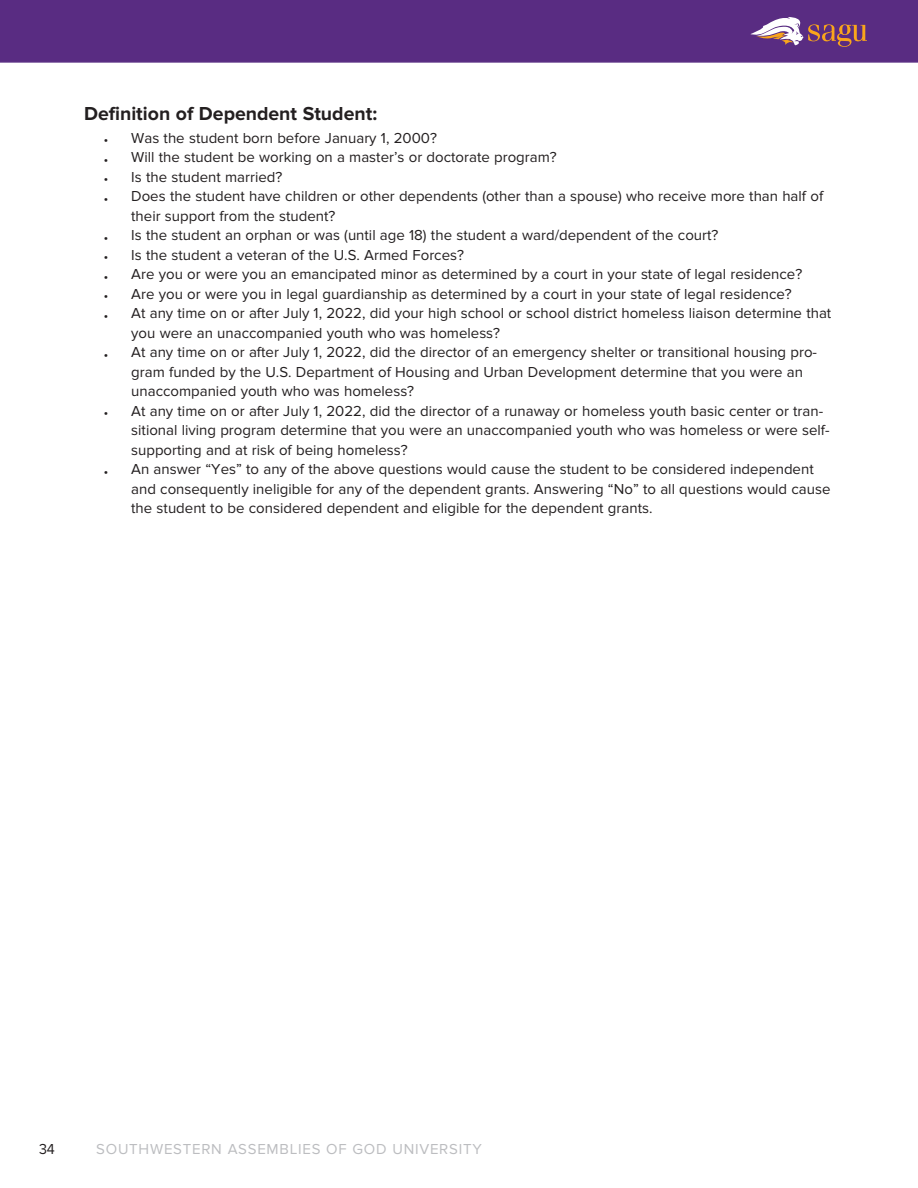
<style>
.page{position:relative;width:918px;height:1188px;background:#fff}
.page>*{position:absolute;margin:0;border:0;box-sizing:border-box;transform-origin:0 0}
.New_Style_Sheet_7{font:700 19.5px "Proxima Nova";color:#231f20}
.t1{font:15px/19.5px "Proxima Nova";color:#231f20}
.t2{font:15px "Proxima Nova";letter-spacing:.05em;color:#bcbdc0}
.t3{font:15px "Proxima Nova";color:#231f20;scale:.95 1}
</style>
<div class="page">
<div style="left:0;top:0;width:918px;height:63px;background:#592c82"></div>
<svg style="left:748px;top:16px;width:119px;height:31px;background:#8a5f88"></svg>
<p class="New_Style_Sheet_7" style="left:84px;top:103px;width:295px">Definition of Dependent Student:</p>
<p class="t1" style="left:104px;top:128px;width:334px"><sub>•</sub> Was the student born before January 1, 2000?</p>
<p class="t1" style="left:104px;top:148px;width:454px"><sub>•</sub> Will the student be working on a master’s or doctorate program?</p>
<p class="t1" style="left:104px;top:167px;width:180px"><sub>•</sub> Is the student married?</p>
<p class="t1" style="left:131px;top:187px;width:694px;text-indent:-27px"><sub>•</sub> Does the student have children or other dependents (other than a spouse) who receive more than half of their support from the student?</p>
<p class="t1" style="left:104px;top:226px;width:616px"><sub>•</sub> Is the student an orphan or was (until age 18) the student a ward/dependent of the court?</p>
<p class="t1" style="left:104px;top:245px;width:361px"><sub>•</sub> Is the student a veteran of the U.S. Armed Forces?</p>
<p class="t1" style="left:104px;top:265px;width:700px"><sub>•</sub> Are you or were you an emancipated minor as determined by a court in your state of legal residence?</p>
<p class="t1" style="left:104px;top:284px;width:689px"><sub>•</sub> Are you or were you in legal guardianship as determined by a court in your state of legal residence?</p>
<p class="t1" style="left:131px;top:304px;width:702px;text-indent:-27px"><sub>•</sub> At any time on or after July 1, 2022, did your high school or school district homeless liaison determine that you were an unaccompanied youth who was homeless?</p>
<p class="t1" style="left:131px;top:343px;width:687px;text-indent:-27px"><sub>•</sub> At any time on or after July 1, 2022, did the director of an emergency shelter or transitional housing pro&shy;gram funded by the U.S. Department of Housing and Urban Development determine that you were an unaccompanied youth who was homeless?</p>
<p class="t1" style="left:131px;top:401px;width:700px;text-indent:-27px"><sub>•</sub> At any time on or after July 1, 2022, did the director of a runaway or homeless youth basic center or tran&shy;sitional living program determine that you were an unaccompanied youth who was homeless or were self&shy;supporting and at risk of being homeless?</p>
<p class="t1" style="left:131px;top:460px;width:701px;text-indent:-27px"><sub>•</sub> An answer “Yes” to any of the above questions would cause the student to be considered independent and consequently ineligible for any of the dependent grants. Answering “No” to all questions would cause the student to be considered dependent and eligible for the dependent grants.</p>
<p class="t3" style="left:39px;top:1141px;width:18px">34</p>
<p class="t2" style="left:96px;top:1140px;width:387px">SOUTHWESTERN ASSEMBLIES OF GOD UNIVERSITY</p>
</div>
